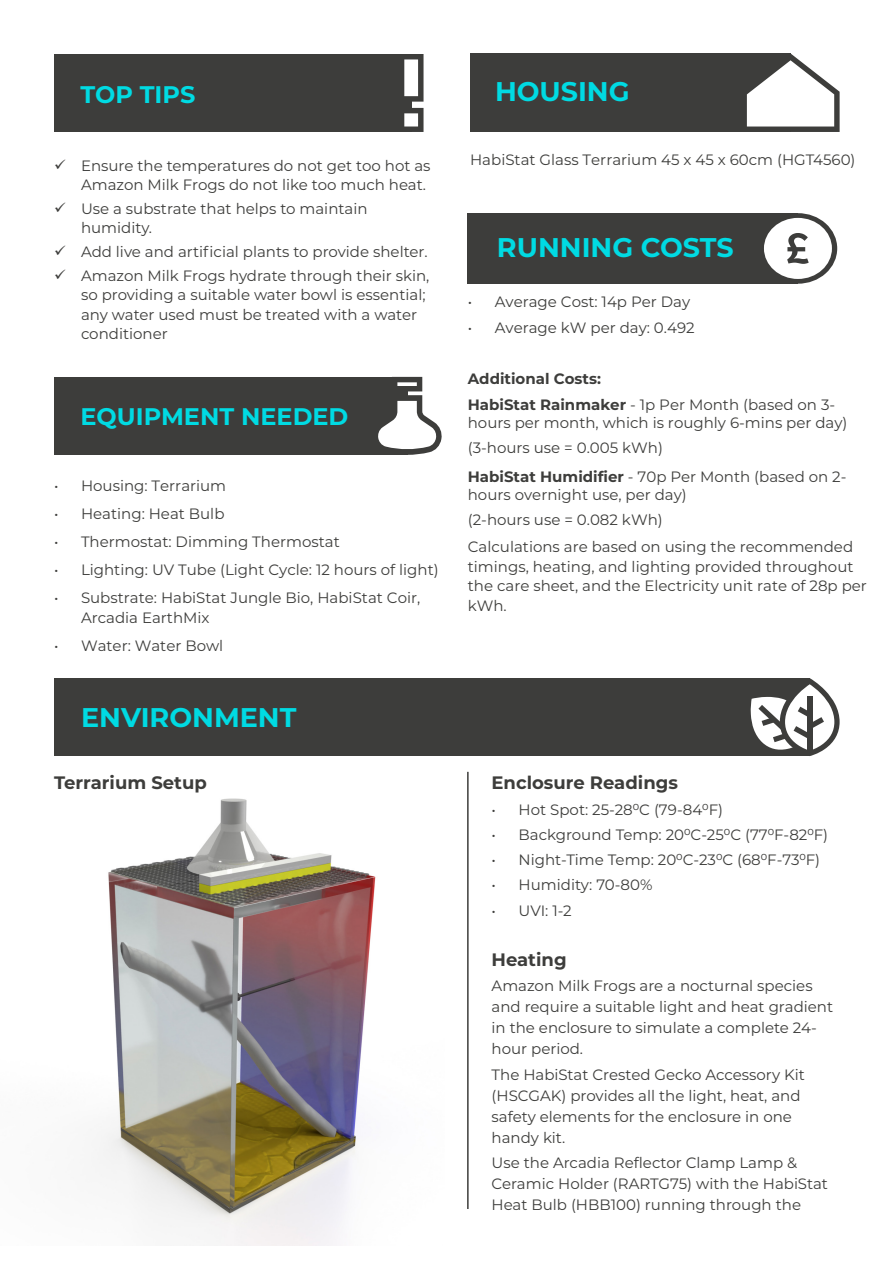
<style>
.page{position:relative;width:893px;height:1263px;background:#fff}
.page>*{position:absolute;margin:0;border:0;box-sizing:border-box;transform-origin:0 0}
.t1{font:700 27px "Montserrat";color:#00dbe3}
.t2{font:700 24px "Montserrat";color:#00dbe3}
.t3{font:700 18px "Montserrat";color:#3d3d3b}
.t4{font:15px/21px "Montserrat";color:#3d3d3b}
.t5{font:700 15px/25.5px "Montserrat";color:#3d3d3b}
.s1{font-weight:400}
.s2{font-weight:700}
</style>
<div class="page">
<img style="left:93px;top:798px;width:283px;height:448px">
<div style="left:54px;top:54px;width:357px;height:78px;background:#3d3d3b"></div>
<div style="left:54px;top:377px;width:353px;height:78px;background:#3d3d3b"></div>
<div style="left:470px;top:53px;width:320px;height:79px;background:#3d3d3b"></div>
<div style="left:468px;top:213px;width:330px;height:71px;background:#3d3d3b"></div>
<div style="left:55px;top:678px;width:755px;height:78px;background:#3d3d3b"></div>
<svg style="left:404px;top:54px;width:19px;height:78px"></svg>
<svg style="left:378px;top:377px;width:64px;height:78px"></svg>
<svg style="left:746px;top:53px;width:94px;height:79px"></svg>
<hr style="left:467px;top:772px;width:2px;height:437px;background:#3d3d3b">
<svg style="left:750px;top:678px;width:90px;height:78px"></svg>
<svg style="left:764px;top:213px;width:73px;height:71px"></svg>
<p class="t2" style="left:81px;top:77px;width:116px">TOP TIPS</p>
<p class="t4" style="left:81px;top:155px;width:351px;line-height:19.5px">Ensure the temperatures do not get too hot as<br>Amazon Milk Frogs do not like too much heat.</p>
<p class="t4" style="left:81px;top:198px;width:288px;line-height:19.5px">Use a substrate that helps to maintain humidity.</p>
<p class="t4" style="left:81px;top:241px;width:348px">Add live and artificial plants to provide shelter.</p>
<p class="t4" style="left:81px;top:265px;width:350px;line-height:19.5px">Amazon Milk Frogs hydrate through their skin, so providing a suitable water bowl is essential; any water used must be treated with a water conditioner</p>
<p class="t2" style="left:81px;top:399px;width:269px">EQUIPMENT NEEDED</p>
<p class="t4" style="left:54px;top:475px;width:174px">• Housing: Terrarium</p>
<p class="t4" style="left:54px;top:503px;width:172px">• Heating: Heat Bulb</p>
<p class="t4" style="left:54px;top:531px;width:287px">• Thermostat: Dimming Thermostat</p>
<p class="t4" style="left:54px;top:559px;width:386px">• Lighting: UV Tube (Light Cycle: 12 hours of light)</p>
<p class="t4" style="left:81px;top:587px;width:341px;line-height:20.2px;text-indent:-27px">• Substrate: HabiStat Jungle Bio, HabiStat Coir,<br>Arcadia EarthMix</p>
<p class="t4" style="left:54px;top:635px;width:171px">• Water: Water Bowl</p>
<p class="t1" style="left:81px;top:698px;width:217px">ENVIRONMENT</p>
<p class="t3" style="left:54px;top:770px;width:154px">Terrarium Setup</p>
<p class="t1" style="left:495px;top:72px;width:136px">HOUSING</p>
<p class="t4" style="left:470px;top:149px;width:387px">HabiStat Glass Terrarium 45 x 45 x 60cm (HGT4560)</p>
<p class="t1" style="left:497px;top:228px;width:238px">RUNNING COSTS</p>
<p class="t4" style="left:468px;top:291px;width:224px">• Average Cost: 14p Per Day</p>
<p class="t4" style="left:468px;top:316px;width:228px">• Average kW per day: 0.492</p>
<p class="t5" style="left:468px;top:365px;width:369px">Additional Costs:<br>HabiStat Rainmaker <span class="s1">- 1p Per Month (based on 3-</span></p>
<p class="t4" style="left:468px;top:409px;width:381px;line-height:25.5px">hours per month, which is roughly 6-mins per day) (3-hours use = 0.005 kWh)</p>
<p class="t4" style="left:468px;top:466px;width:380px;line-height:18.5px"><span class="s2">HabiStat Humidifier</span> - 70p Per Month (based on 2- hours overnight use, per day)</p>
<p class="t4" style="left:468px;top:506px;width:387px;line-height:27px">(2-hours use = 0.082 kWh)<br>Calculations are based on using the recommended</p>
<p class="t4" style="left:468px;top:556px;width:401px;line-height:19.5px">timings, heating, and lighting provided throughout the care sheet, and the Electricity unit rate of 28p per kWh.</p>
<p class="t3" style="left:492px;top:770px;width:188px">Enclosure Readings</p>
<p class="t4" style="left:492px;top:798px;width:233px">• Hot Spot: 25-28⁰C (79-84⁰F)</p>
<p class="t4" style="left:492px;top:823px;width:338px">• Background Temp: 20⁰C-25⁰C (77⁰F-82⁰F)</p>
<p class="t4" style="left:492px;top:849px;width:330px">• Night-Time Temp: 20⁰C-23⁰C (68⁰F-73⁰F)</p>
<p class="t4" style="left:492px;top:874px;width:162px">• Humidity: 70-80%</p>
<p class="t4" style="left:492px;top:899px;width:82px">• UVI: 1-2</p>
<p class="t3" style="left:492px;top:947px;width:77px">Heating</p>
<p class="t4" style="left:492px;top:975px;width:343px">Amazon Milk Frogs are a nocturnal species and require a suitable light and heat gradient in the enclosure to simulate a complete 24- hour period.</p>
<p class="t4" style="left:492px;top:1063px;width:315px">The HabiStat Crested Gecko Accessory Kit (HSCGAK) provides all the light, heat, and safety elements for the enclosure in one handy kit.</p>
<p class="t4" style="left:492px;top:1151px;width:338px">Use the Arcadia Reflector Clamp Lamp &amp;<br>Ceramic Holder (RARTG75) with the HabiStat<br>Heat Bulb (HBB100) running through the</p>
</div>
